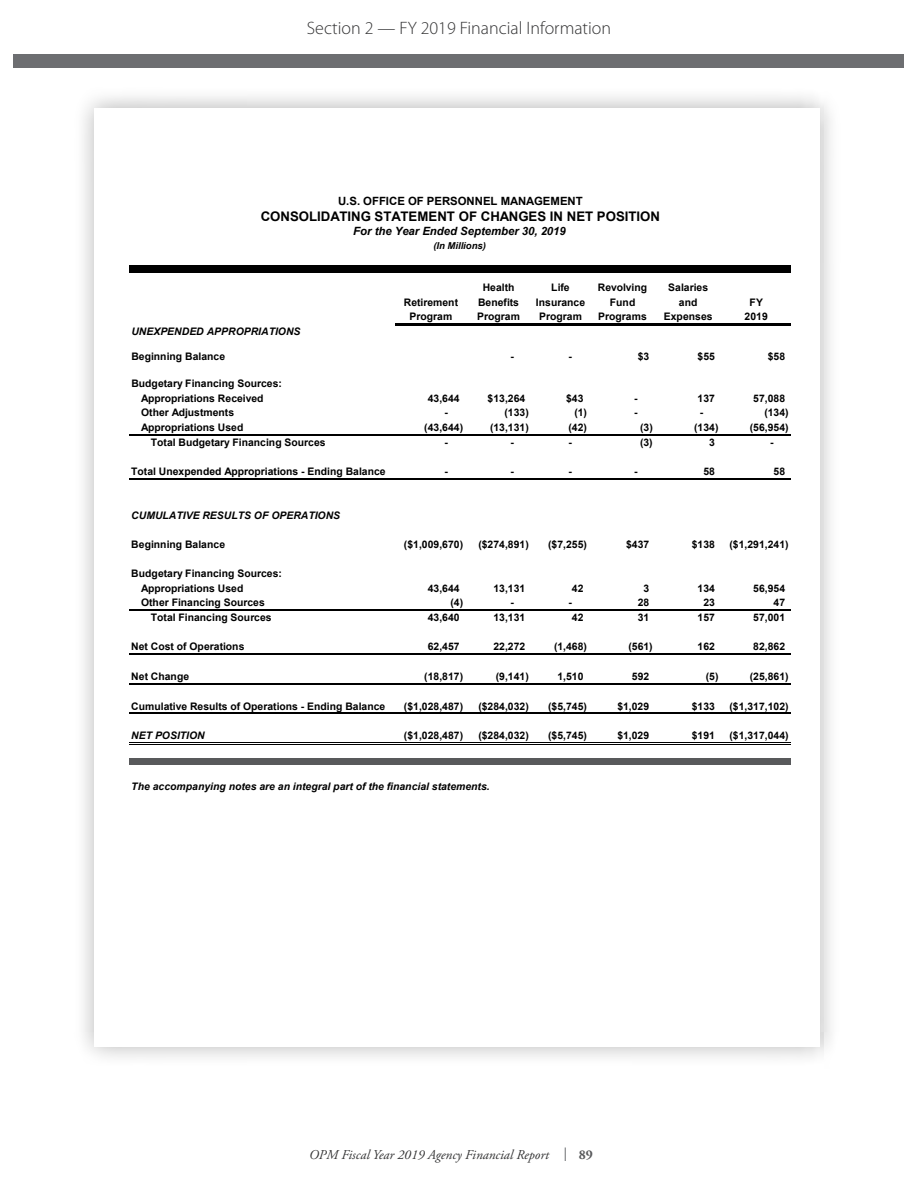
<style>
.page{position:relative;width:918px;height:1188px;background:#fff}
.page>*{position:absolute;margin:0;border:0;box-sizing:border-box;transform-origin:0 0}
.t1{font:300 18px "Myriad Pro";color:#333334}
.t2{font:italic 13.5px "Adobe Garamond Pro";color:#333334}
.t3{font:700 13.5px "Adobe Garamond Pro";color:#58595b}
.t4{font:700 13.2px "Arial";color:#000}
.t5{font:700 11.4px "Arial";color:#000}
.t6{font:italic 700 11.4px "Arial";letter-spacing:-.005em;color:#000}
.t7{font:700 10.35px "Arial";letter-spacing:.005em;color:#000}
.t8{font:italic 700 10.35px "Arial";letter-spacing:.005em;color:#000}
.t9{font:italic 700 9.6px "Arial";letter-spacing:-.005em;color:#000}
</style>
<div class="page">
<div style="left:14px;top:54px;width:890px;height:14px;background:#6d6e71"></div>
<svg style="left:565px;top:1148px;width:1px;height:13px"></svg>
<div style="left:72px;top:85px;width:770px;height:984px;background:#000;opacity:.3"></div>
<div style="left:94px;top:108px;width:726px;height:939px;background:#fff"></div>
<div style="left:130px;top:265px;width:661px;height:8px;background:#000"></div>
<div style="left:130px;top:758px;width:661px;height:7px;background:#58595b"></div>
<hr style="left:396px;top:323px;width:395px;height:3px;background:#000">
<hr style="left:129px;top:434px;width:662px;height:2px;background:#000">
<hr style="left:129px;top:478px;width:662px;height:2px;background:#000">
<hr style="left:129px;top:609px;width:662px;height:2px;background:#000">
<hr style="left:129px;top:653px;width:662px;height:2px;background:#000">
<hr style="left:129px;top:683px;width:662px;height:2px;background:#000">
<hr style="left:129px;top:713px;width:662px;height:1px;background:#000">
<hr style="left:129px;top:742px;width:662px;height:1px;background:#000">
<hr style="left:129px;top:744px;width:662px;height:1px;background:#000">
<h1 class="t1" style="left:307px;top:18px;width:306px">Section 2 — FY 2019 Financial Information</h1>
<p class="t5" style="left:338px;top:193px;width:246px">U.S. OFFICE OF PERSONNEL MANAGEMENT</p>
<h4 class="t4" style="left:261px;top:207px;width:401px">CONSOLIDATING STATEMENT OF CHANGES IN NET POSITION</h4>
<h4 class="t6" style="left:353px;top:224px;width:214px">For the Year Ended September 30, 2019</h4>
<p class="t9" style="left:433px;top:240px;width:54px">(In Millions)</p>
<p class="t7" style="left:483px;top:281px;width:33px">Health</p>
<p class="t7" style="left:551px;top:281px;width:20px">Life</p>
<p class="t7" style="left:598px;top:281px;width:51px">Revolving</p>
<p class="t7" style="left:668px;top:281px;width:41px">Salaries</p>
<p class="t7" style="left:404px;top:295px;width:56px">Retirement</p>
<p class="t7" style="left:478px;top:295px;width:43px">Benefits</p>
<p class="t7" style="left:536px;top:295px;width:51px">Insurance</p>
<p class="t7" style="left:610px;top:295px;width:27px">Fund</p>
<p class="t7" style="left:679px;top:295px;width:20px">and</p>
<p class="t7" style="left:750px;top:295px;width:15px">FY</p>
<p class="t7" style="left:410px;top:310px;width:44px">Program</p>
<p class="t7" style="left:477px;top:310px;width:44px">Program</p>
<p class="t7" style="left:539px;top:310px;width:44px">Program</p>
<p class="t7" style="left:598px;top:310px;width:50px">Programs</p>
<p class="t7" style="left:664px;top:310px;width:50px">Expenses</p>
<p class="t7" style="left:745px;top:310px;width:25px">2019</p>
<p class="t8" style="left:131px;top:325px;width:171px">UNEXPENDED APPROPRIATIONS</p>
<p class="t7" style="left:131px;top:350px;width:95px">Beginning Balance</p>
<p class="t7" style="left:510px;top:350px;width:5px">-</p>
<p class="t7" style="left:569px;top:350px;width:5px">-</p>
<p class="t7" style="left:638px;top:350px;width:13px">$3</p>
<p class="t7" style="left:698px;top:350px;width:19px">$55</p>
<p class="t7" style="left:768px;top:350px;width:19px">$58</p>
<p class="t7" style="left:131px;top:377px;width:152px">Budgetary Financing Sources:</p>
<p class="t7" style="left:141px;top:391px;width:124px">Appropriations Received</p>
<p class="t7" style="left:428px;top:391px;width:33px">43,644</p>
<p class="t7" style="left:488px;top:391px;width:39px">$13,264</p>
<p class="t7" style="left:566px;top:391px;width:19px">$43</p>
<p class="t7" style="left:634px;top:391px;width:5px">-</p>
<p class="t7" style="left:698px;top:391px;width:19px">137</p>
<p class="t7" style="left:753px;top:391px;width:33px">57,088</p>
<p class="t7" style="left:141px;top:406px;width:95px">Other Adjustments</p>
<p class="t7" style="left:445px;top:406px;width:5px">-</p>
<p class="t7" style="left:505px;top:406px;width:26px">(133)</p>
<p class="t7" style="left:574px;top:406px;width:14px">(1)</p>
<p class="t7" style="left:634px;top:406px;width:5px">-</p>
<p class="t7" style="left:700px;top:406px;width:5px">-</p>
<p class="t7" style="left:764px;top:406px;width:26px">(134)</p>
<p class="t7" style="left:141px;top:421px;width:104px">Appropriations Used</p>
<p class="t7" style="left:424px;top:421px;width:40px">(43,644)</p>
<p class="t7" style="left:490px;top:421px;width:40px">(13,131)</p>
<p class="t7" style="left:569px;top:421px;width:20px">(42)</p>
<p class="t7" style="left:640px;top:421px;width:14px">(3)</p>
<p class="t7" style="left:694px;top:421px;width:26px">(134)</p>
<p class="t7" style="left:750px;top:421px;width:40px">(56,954)</p>
<p class="t7" style="left:151px;top:435px;width:176px">Total Budgetary Financing Sources</p>
<p class="t7" style="left:445px;top:435px;width:5px">-</p>
<p class="t7" style="left:510px;top:435px;width:5px">-</p>
<p class="t7" style="left:569px;top:435px;width:5px">-</p>
<p class="t7" style="left:640px;top:435px;width:14px">(3)</p>
<p class="t7" style="left:709px;top:435px;width:7px">3</p>
<p class="t7" style="left:770px;top:435px;width:5px">-</p>
<p class="t7" style="left:131px;top:465px;width:256px">Total Unexpended Appropriations - Ending Balance</p>
<p class="t7" style="left:445px;top:465px;width:5px">-</p>
<p class="t7" style="left:510px;top:465px;width:5px">-</p>
<p class="t7" style="left:569px;top:465px;width:5px">-</p>
<p class="t7" style="left:634px;top:465px;width:5px">-</p>
<p class="t7" style="left:703px;top:465px;width:13px">58</p>
<p class="t7" style="left:774px;top:465px;width:13px">58</p>
<p class="t8" style="left:131px;top:509px;width:210px">CUMULATIVE RESULTS OF OPERATIONS</p>
<p class="t7" style="left:131px;top:538px;width:95px">Beginning Balance</p>
<p class="t7" style="left:404px;top:538px;width:61px">($1,009,670)</p>
<p class="t7" style="left:478px;top:538px;width:52px">($274,891)</p>
<p class="t7" style="left:548px;top:538px;width:40px">($7,255)</p>
<p class="t7" style="left:626px;top:538px;width:25px">$437</p>
<p class="t7" style="left:692px;top:538px;width:25px">$138</p>
<p class="t7" style="left:730px;top:538px;width:61px">($1,291,241)</p>
<p class="t7" style="left:131px;top:567px;width:152px">Budgetary Financing Sources:</p>
<p class="t7" style="left:141px;top:581px;width:104px">Appropriations Used</p>
<p class="t7" style="left:428px;top:581px;width:33px">43,644</p>
<p class="t7" style="left:493px;top:581px;width:33px">13,131</p>
<p class="t7" style="left:572px;top:581px;width:13px">42</p>
<p class="t7" style="left:644px;top:581px;width:7px">3</p>
<p class="t7" style="left:698px;top:581px;width:19px">134</p>
<p class="t7" style="left:753px;top:581px;width:33px">56,954</p>
<p class="t7" style="left:141px;top:596px;width:125px">Other Financing Sources</p>
<p class="t7" style="left:450px;top:596px;width:14px">(4)</p>
<p class="t7" style="left:510px;top:596px;width:5px">-</p>
<p class="t7" style="left:569px;top:596px;width:5px">-</p>
<p class="t7" style="left:638px;top:596px;width:13px">28</p>
<p class="t7" style="left:703px;top:596px;width:13px">23</p>
<p class="t7" style="left:774px;top:596px;width:13px">47</p>
<p class="t7" style="left:151px;top:611px;width:122px">Total Financing Sources</p>
<p class="t7" style="left:428px;top:611px;width:33px">43,640</p>
<p class="t7" style="left:493px;top:611px;width:33px">13,131</p>
<p class="t7" style="left:572px;top:611px;width:13px">42</p>
<p class="t7" style="left:638px;top:611px;width:13px">31</p>
<p class="t7" style="left:698px;top:611px;width:19px">157</p>
<p class="t7" style="left:753px;top:611px;width:33px">57,001</p>
<p class="t7" style="left:131px;top:640px;width:115px">Net Cost of Operations</p>
<p class="t7" style="left:428px;top:640px;width:33px">62,457</p>
<p class="t7" style="left:493px;top:640px;width:33px">22,272</p>
<p class="t7" style="left:554px;top:640px;width:35px">(1,468)</p>
<p class="t7" style="left:628px;top:640px;width:26px">(561)</p>
<p class="t7" style="left:698px;top:640px;width:19px">162</p>
<p class="t7" style="left:753px;top:640px;width:33px">82,862</p>
<p class="t7" style="left:131px;top:670px;width:59px">Net Change</p>
<p class="t7" style="left:424px;top:670px;width:40px">(18,817)</p>
<p class="t7" style="left:496px;top:670px;width:35px">(9,141)</p>
<p class="t7" style="left:557px;top:670px;width:28px">1,510</p>
<p class="t7" style="left:632px;top:670px;width:19px">592</p>
<p class="t7" style="left:706px;top:670px;width:14px">(5)</p>
<p class="t7" style="left:750px;top:670px;width:40px">(25,861)</p>
<p class="t7" style="left:131px;top:699px;width:256px">Cumulative Results of Operations - Ending Balance</p>
<p class="t7" style="left:404px;top:699px;width:61px">($1,028,487)</p>
<p class="t7" style="left:478px;top:699px;width:52px">($284,032)</p>
<p class="t7" style="left:548px;top:699px;width:40px">($5,745)</p>
<p class="t7" style="left:617px;top:699px;width:33px">$1,029</p>
<p class="t7" style="left:692px;top:699px;width:25px">$133</p>
<p class="t7" style="left:730px;top:699px;width:61px">($1,317,102)</p>
<p class="t8" style="left:131px;top:729px;width:75px">NET POSITION</p>
<p class="t7" style="left:404px;top:729px;width:61px">($1,028,487)</p>
<p class="t7" style="left:478px;top:729px;width:52px">($284,032)</p>
<p class="t7" style="left:548px;top:729px;width:40px">($5,745)</p>
<p class="t7" style="left:617px;top:729px;width:33px">$1,029</p>
<p class="t7" style="left:692px;top:729px;width:25px">$191</p>
<p class="t7" style="left:730px;top:729px;width:61px">($1,317,044)</p>
<p class="t8" style="left:131px;top:779px;width:360px">The accompanying notes are an integral part of the financial statements.</p>
<h2 class="t2" style="left:309px;top:1147px;width:241px">OPM Fiscal Year 2019 Agency Financial Report</h2>
<h2 class="t3" style="left:579px;top:1147px;width:16px">89</h2>
</div>
